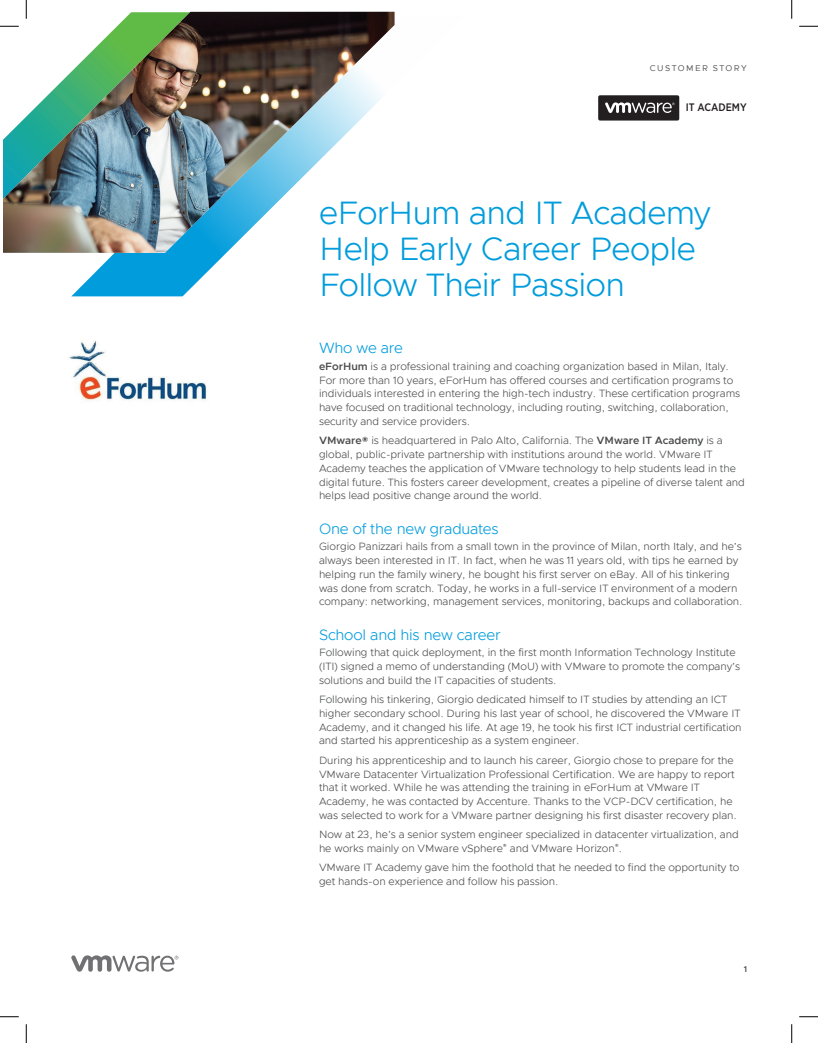
<style>
.page{position:relative;width:818px;height:1043px;background:#fff}
.page>*{position:absolute;margin:0;border:0;box-sizing:border-box;transform-origin:0 0}
.t1{font:300 32.5px/36.2px "Metropolis";letter-spacing:-.02em;color:#009cdc}
.t2{font:300 15px "Metropolis";letter-spacing:-.015em;color:#009cdc}
.t3{font:500 10.88px "Gotham Narrow";color:#231f20}
.t4{font:300 10.62px/13.8px "Metropolis";letter-spacing:-.005em;color:#4b4c4d}
.t5{font:8.5px "Metropolis";letter-spacing:.17em;color:#4b4c4d}
.t6{font:600 8.5px "Metropolis";color:#4b4c4d}
.s1{font-weight:600}
</style>
<div class="page">
<svg style="left:71px;top:955px;width:107px;height:16px"></svg>
<svg style="left:71px;top:253px;width:155px;height:43px;fill:#009cdc"></svg>
<img style="left:4px;top:12px;width:390px;height:241px">
<div style="left:598px;top:95px;width:81px;height:26px;background:#231f20;border-radius:2px"></div>
<svg style="left:605px;top:102px;width:69px;height:11px"></svg>
<img style="left:69px;top:341px;width:138px;height:60px">
<svg style="left:0;top:25px;width:19px;height:2px"></svg>
<svg style="left:799px;top:25px;width:19px;height:2px"></svg>
<svg style="left:0;top:1016px;width:19px;height:1px"></svg>
<svg style="left:799px;top:1016px;width:19px;height:1px"></svg>
<svg style="left:25px;top:0;width:2px;height:19px"></svg>
<svg style="left:25px;top:1024px;width:2px;height:18px"></svg>
<svg style="left:791px;top:0;width:1px;height:19px"></svg>
<svg style="left:791px;top:1024px;width:1px;height:18px"></svg>
<p class="t5" style="left:650px;top:63px;width:98px">CUSTOMER STORY</p>
<p class="t3" style="left:685px;top:100px;width:62px">IT ACADEMY</p>
<h1 class="t1" style="left:319px;top:194px;width:393px">eForHum and IT Academy<br>Help Early Career People<br>Follow Their Passion</h1>
<h2 class="t2" style="left:319px;top:339px;width:85px">Who we are</h2>
<p class="t4" style="left:319px;top:359px;width:423px"><span class="s1">eForHum</span> is a professional training and coaching organization based in Milan, Italy.<br>For more than 10 years, eForHum has offered courses and certification programs to individuals interested in entering the high-tech industry. These certification programs have focused on traditional technology, including routing, switching, collaboration, security and service providers.</p>
<p class="t4" style="left:319px;top:434px;width:427px"><span class="s1">VMware®</span> is headquartered in Palo Alto, California. The <span class="s1">VMware IT Academy</span> is a global, public-private partnership with institutions around the world. VMware IT Academy teaches the application of VMware technology to help students lead in the digital future. This fosters career development, creates a pipeline of diverse talent and helps lead positive change around the world.</p>
<h2 class="t2" style="left:319px;top:519px;width:181px">One of the new graduates</h2>
<p class="t4" style="left:319px;top:540px;width:425px">Giorgio Panizzari hails from a small town in the province of Milan, north Italy, and he’s always been interested in IT. In fact, when he was 11 years old, with tips he earned by helping run the family winery, he bought his first server on eBay. All of his tinkering was done from scratch. Today, he works in a full-service IT environment of a modern company: networking, management services, monitoring, backups and collaboration.</p>
<h2 class="t2" style="left:319px;top:625px;width:183px">School and his new career</h2>
<p class="t4" style="left:319px;top:645px;width:422px">Following that quick deployment, in the first month Information Technology Institute (ITI) signed a memo of understanding (MoU) with VMware to promote the company’s solutions and build the IT capacities of students.</p>
<p class="t4" style="left:319px;top:692px;width:424px">Following his tinkering, Giorgio dedicated himself to IT studies by attending an ICT higher secondary school. During his last year of school, he discovered the VMware IT Academy, and it changed his life. At age 19, he took his first ICT industrial certification and started his apprenticeship as a system engineer.</p>
<p class="t4" style="left:319px;top:753px;width:419px">During his apprenticeship and to launch his career, Giorgio chose to prepare for the VMware Datacenter Virtualization Professional Certification. We are happy to report that it worked. While he was attending the training in eForHum at VMware IT Academy, he was contacted by Accenture. Thanks to the VCP-DCV certification, he was selected to work for a VMware partner designing his first disaster recovery plan.</p>
<p class="t4" style="left:319px;top:827px;width:421px">Now at 23, he’s a senior system engineer specialized in datacenter virtualization, and he works mainly on VMware vSphere<sup>®</sup> and VMware Horizon<sup>®</sup>.</p>
<p class="t4" style="left:319px;top:860px;width:422px">VMware IT Academy gave him the foothold that he needed to find the opportunity to get hands-on experience and follow his passion.</p>
<p class="t6" style="left:744px;top:963px;width:5px">1</p>
</div>
